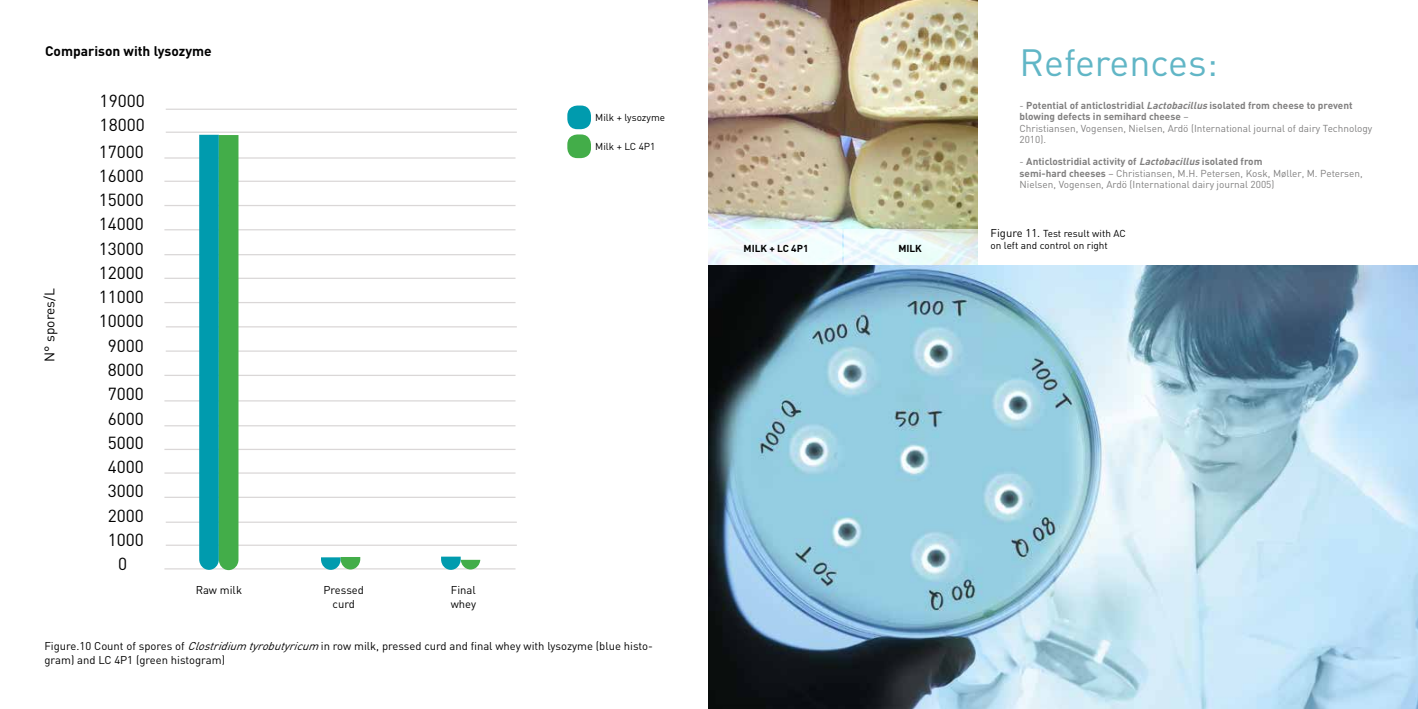
<style>
.page{position:relative;width:1418px;height:709px;background:#fff}
.page>*{position:absolute;margin:0;border:0;box-sizing:border-box;transform-origin:0 0}
.t1{font:37.5px "DIN";color:#61b6c6}
.t2{font:17.25px/24.2px "DIN";color:#000}
.t3{font:700 13.75px "DIN";color:#000}
.t4{font:13.75px "DIN";color:#000}
.t5{font:11.25px/13.8px "DIN";color:#000}
.t6{font:700 10px/11.2px "DIN";color:#818080}
.t7{font:10px/11.2px "DIN";color:#818080}
.t8{font:10px/11.2px "DIN";color:#000}
.t9{font:700 10px "DIN";color:#000}
.s1{font-style:italic}
.s2{font-weight:400}
.s3{font-weight:700}
.s4{font-weight:700;font-style:italic}
.s5{font-size:11.25px}
</style>
<div class="page">
<img style="left:709px;top:0;width:268px;height:265px">
<hr style="left:164px;top:568px;width:351px;height:1px;background:#dad7d7">
<hr style="left:166px;top:544px;width:351px;height:2px;background:#dad7d7">
<hr style="left:166px;top:521px;width:351px;height:2px;background:#dad7d7">
<hr style="left:164px;top:496px;width:351px;height:2px;background:#dad7d7">
<hr style="left:164px;top:472px;width:351px;height:1px;background:#dad7d7">
<hr style="left:164px;top:449px;width:351px;height:1px;background:#dad7d7">
<hr style="left:164px;top:425px;width:351px;height:1px;background:#dad7d7">
<hr style="left:164px;top:400px;width:351px;height:1px;background:#dad7d7">
<hr style="left:164px;top:375px;width:351px;height:1px;background:#dad7d7">
<hr style="left:166px;top:350px;width:351px;height:2px;background:#dad7d7">
<hr style="left:166px;top:326px;width:351px;height:1px;background:#dad7d7">
<hr style="left:164px;top:302px;width:351px;height:1px;background:#dad7d7">
<hr style="left:164px;top:278px;width:351px;height:1px;background:#dad7d7">
<hr style="left:164px;top:254px;width:351px;height:1px;background:#dad7d7">
<hr style="left:164px;top:229px;width:351px;height:1px;background:#dad7d7">
<hr style="left:164px;top:205px;width:351px;height:1px;background:#dad7d7">
<hr style="left:164px;top:181px;width:351px;height:1px;background:#dad7d7">
<hr style="left:164px;top:157px;width:351px;height:2px;background:#dad7d7">
<hr style="left:166px;top:132px;width:351px;height:1px;background:#dad7d7">
<hr style="left:166px;top:109px;width:351px;height:1px;background:#dad7d7">
<img style="left:709px;top:265px;width:708px;height:444px">
<svg style="left:199px;top:135px;width:39px;height:435px;background:#24a57d"></svg>
<svg style="left:321px;top:557px;width:39px;height:13px"></svg>
<svg style="left:441px;top:556px;width:39px;height:14px"></svg>
<div style="left:567px;top:105px;width:24px;height:24px;background:#009bae;border-radius:10px"></div>
<div style="left:567px;top:134px;width:24px;height:24px;background:#43ad49;border-radius:10px"></div>
<div style="left:707px;top:229px;width:134px;height:36px;background:#f4fcfd"></div>
<svg style="left:844px;top:229px;width:134px;height:36px;fill:#ebf9fa"></svg>
<h3 class="t3" style="left:45px;top:42px;width:168px">Comparison with lysozyme</h3>
<h3 class="t4" style="left:41px;top:362px;width:75px;rotate:-90deg">N° spores/L</h3>
<h2 class="t2" style="left:100px;top:88px;width:47px">19000</h2>
<h2 class="t2" style="left:100px;top:113px;width:47px">18000</h2>
<h2 class="t2" style="left:99px;top:139px;width:47px">17000</h2>
<h2 class="t2" style="left:99px;top:163px;width:47px">16000</h2>
<h2 class="t2" style="left:99px;top:187px;width:47px">15000</h2>
<h2 class="t2" style="left:99px;top:212px;width:47px">14000</h2>
<h2 class="t2" style="left:99px;top:236px;width:47px">13000</h2>
<h2 class="t2" style="left:99px;top:260px;width:47px">12000</h2>
<h2 class="t2" style="left:99px;top:284px;width:47px">11000</h2>
<h2 class="t2" style="left:99px;top:309px;width:47px">10000</h2>
<h2 class="t2" style="left:108px;top:333px;width:38px">9000</h2>
<h2 class="t2" style="left:108px;top:357px;width:38px">8000</h2>
<h2 class="t2" style="left:108px;top:381px;width:38px">7000</h2>
<h2 class="t2" style="left:108px;top:406px;width:38px">6000</h2>
<h2 class="t2" style="left:108px;top:430px;width:38px">5000</h2>
<h2 class="t2" style="left:108px;top:454px;width:38px">4000</h2>
<h2 class="t2" style="left:108px;top:478px;width:38px">3000</h2>
<h2 class="t2" style="left:108px;top:503px;width:38px">2000<br>1000</h2>
<h2 class="t2" style="left:118px;top:551px;width:11px">0</h2>
<p class="t5" style="left:196px;top:583px;width:48px">Raw milk</p>
<p class="t5" style="left:323px;top:583px;width:42px;text-align:center">Pressed curd</p>
<p class="t5" style="left:450px;top:582px;width:27px">Final whey</p>
<p class="t8" style="left:595px;top:111px;width:71px">Milk + lysozyme</p>
<p class="t8" style="left:595px;top:141px;width:62px">Milk + LC 4P1</p>
<p class="t5" style="left:44px;top:639px;width:610px">Figure.10 Count of spores of <span class="s1">Clostridiumtyrobutyricum</span> in row milk, pressed curd and final whey with lysozyme (blue histo&shy;gram) and LC 4P1 (green histogram)</p>
<p class="t9" style="left:743px;top:241px;width:66px">MILK + LC 4P1</p>
<p class="t9" style="left:898px;top:241px;width:25px">MILK</p>
<h1 class="t1" style="left:1019px;top:39px;width:200px">References:</h1>
<p class="t6" style="left:1019px;top:99px;width:354px"><span class="s2">-</span> Potential of anticlostridial <span class="s1">Lactobacillus</span>isolated from cheese to prevent blowing defects in semihard cheese <span class="s2">–<br>Christiansen, Vogensen, Nielsen, Ardö (International journal of dairy Technology 2010).</span></p>
<p class="t7" style="left:1019px;top:156px;width:345px">- <span class="s3">Anticlostridial activity of</span> <span class="s4">Lactobacillus</span><span class="s3">isolated from<br>semi-hard cheeses</span> – Christiansen, M.H. Petersen, Kosk, Møller, M. Petersen,<br>Nielsen, Vogensen, Ardö (International dairy journal 2005)</p>
<p class="t8" style="left:990px;top:228px;width:137px"><span class="s5">Figure 11.</span> Test result with AC on left and control on right</p>
</div>
